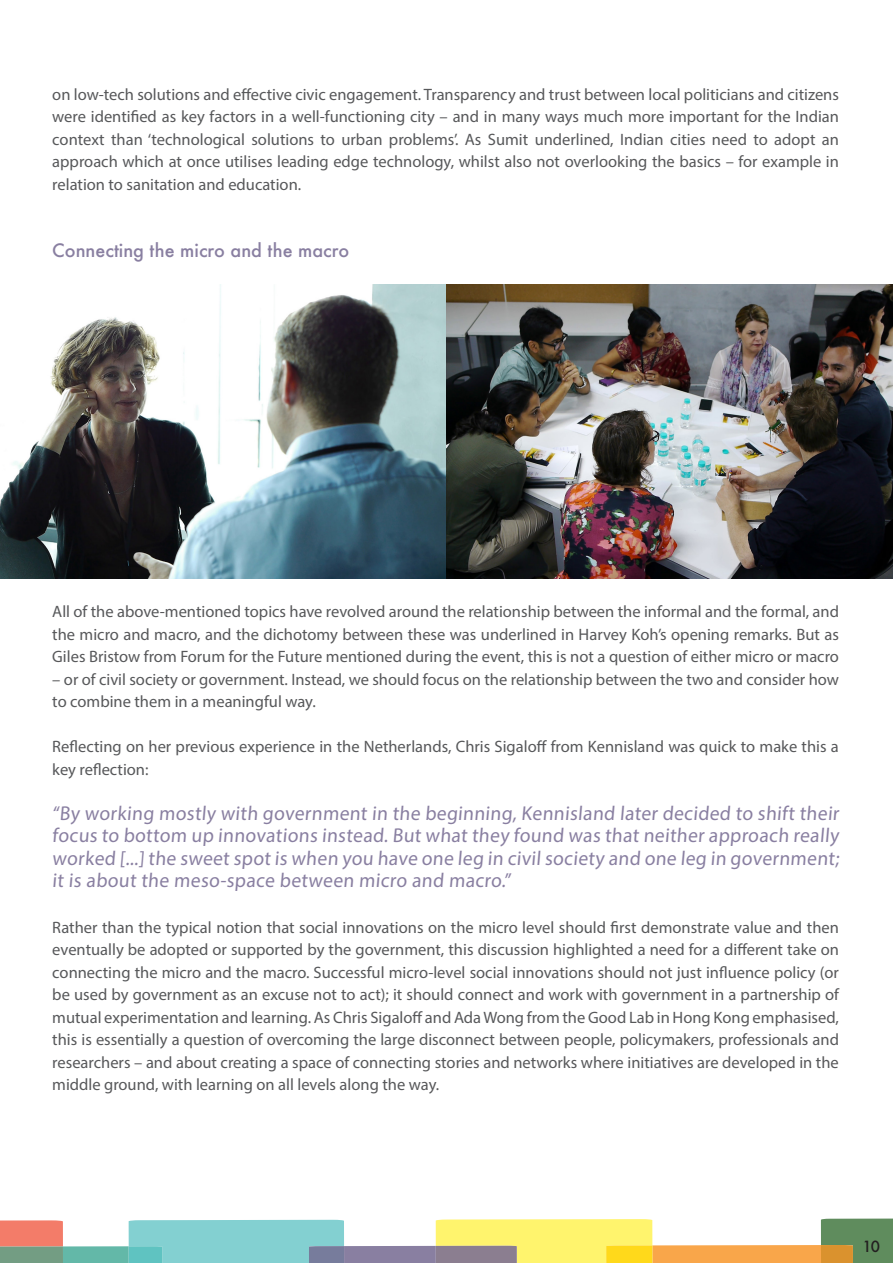
<style>
.page{position:relative;width:893px;height:1263px;background:#fff}
.page>*{position:absolute;margin:0;border:0;box-sizing:border-box;transform-origin:0 0}
.t1{font:20.1px/22.5px "Myriad Pro";color:#897fa1;text-align:justify}
.Body_3{font:500 18px "Futura";color:#897fa1}
.Body_2{font:16.5px/22.5px "Myriad Pro";color:#57585a;text-align:justify}
.t2{font:500 15px "Futura";color:#231f20}
</style>
<div class="page">
<svg style="left:0;top:1218px;width:893px;height:45px"></svg>
<img style="left:0;top:284px;width:446px;height:294px">
<img style="left:446px;top:284px;width:447px;height:294px">
<p class="Body_2" style="left:52px;top:83px;width:788px">on low-tech solutions and effective civic engagement. Transparency and trust between local politicians and citizens were identified as key factors in a well-functioning city – and in many ways much more important for the Indian context than ‘technological solutions to urban problems’. As Sumit underlined, Indian cities need to adopt an approach which at once utilises leading edge technology, whilst also not overlooking the basics – for example in relation to sanitation and education.</p>
<p class="Body_3" style="left:52px;top:238px;width:298px">Connecting the micro and the macro</p>
<p class="Body_2" style="left:52px;top:600px;width:788px">All of the above-mentioned topics have revolved around the relationship between the informal and the formal, and the micro and macro, and the dichotomy between these was underlined in Harvey Koh’s opening remarks. But as Giles Bristow from Forum for the Future mentioned during the event, this is not a question of either micro or macro</p>
<p class="Body_2" style="left:52px;top:668px;width:788px">– or of civil society or government. Instead, we should focus on the relationship between the two and consider how to combine them in a meaningful way.</p>
<p class="Body_2" style="left:52px;top:735px;width:788px">Reflecting on her previous experience in the Netherlands, Chris Sigaloff from Kennisland was quick to make this a key reflection:</p>
<p class="t1" style="left:52px;top:802px;width:790px">“By working mostly with government in the beginning, Kennisland later decided to shift their focus to bottom up innovations instead. But what they found was that neither approach really worked [...] the sweet spot is when you have one leg in civil society and one leg in government; it is about the meso-space between micro and macro.”</p>
<p class="Body_2" style="left:52px;top:915px;width:788px">Rather than the typical notion that social innovations on the micro level should first demonstrate value and then eventually be adopted or supported by the government, this discussion highlighted a need for a different take on connecting the micro and the macro. Successful micro-level social innovations should not just influence policy (or be used by government as an excuse not to act); it should connect and work with government in a partnership of mutual experimentation and learning. As Chris Sigaloff and Ada Wong from the Good Lab in Hong Kong emphasised, this is essentially a question of overcoming the large disconnect between people, policymakers, professionals and researchers – and about creating a space of connecting stories and networks where initiatives are developed in the middle ground, with learning on all levels along the way.</p>
<p class="t2" style="left:862px;top:1236px;width:19px">10</p>
</div>
